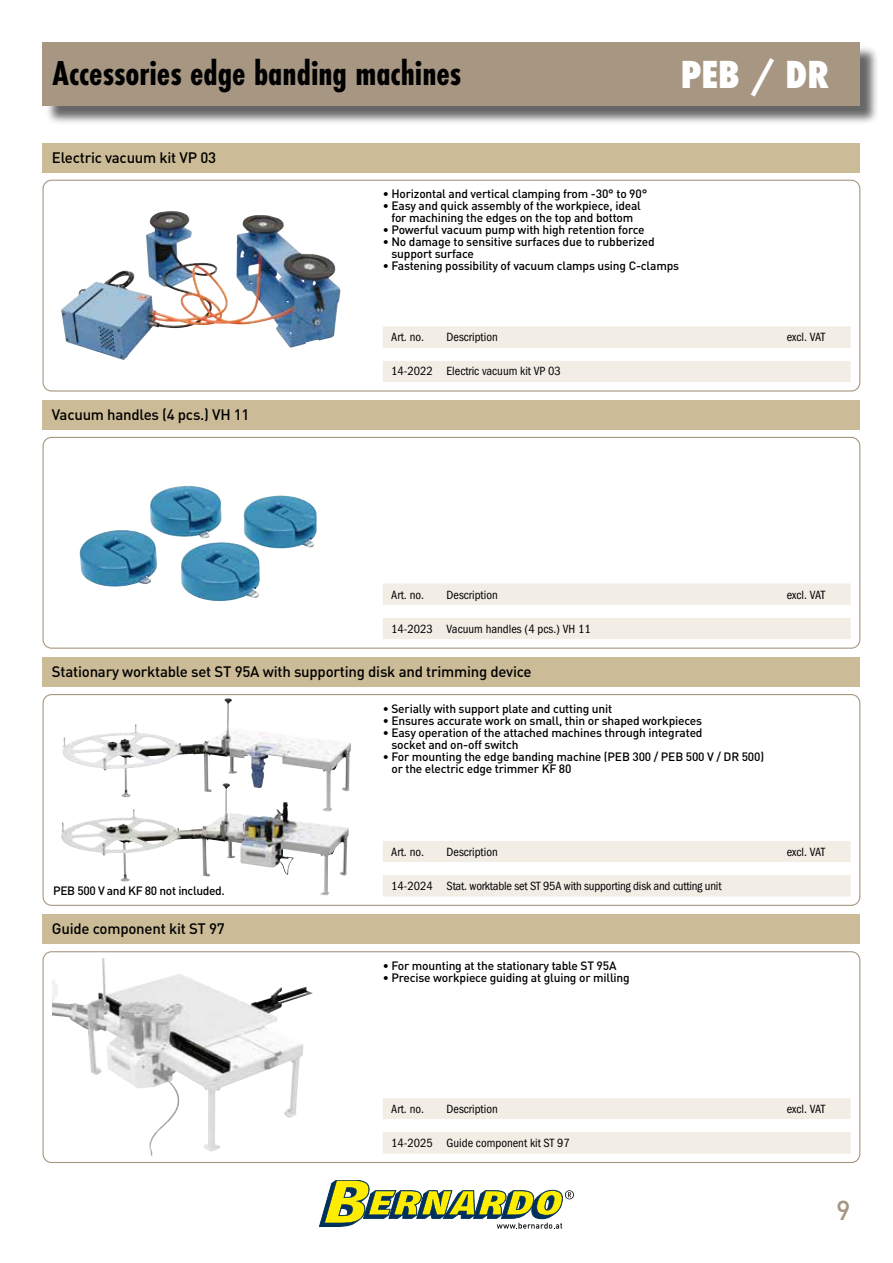
<style>
.page{position:relative;width:893px;height:1263px;background:#fff}
.page>*{position:absolute;margin:0;border:0;box-sizing:border-box;transform-origin:0 0}
.t1{font:700 36px "Futura PT Cond";color:#000}
.t2{font:800 condensed 36px "Futura";color:#fff}
.t3{font:500 27px "DIN Pro";color:#a69682}
.t4{font:500 15px "DIN Pro";letter-spacing:-.015em;color:#000}
.t5{font:500 12px/12px "DIN Pro";letter-spacing:-.015em;color:#000}
.t6{font:12px "Franklin Gothic Book Cond ITC";color:#000}
</style>
<div class="page">
<div style="left:45px;top:45px;width:834px;height:80px;background:#000;opacity:.6"></div>
<div style="left:43px;top:43px;width:817px;height:63px;background:#a69682"></div>
<img style="left:61px;top:212px;width:280px;height:148px">
<img style="left:79px;top:486px;width:238px;height:116px">
<img style="left:62px;top:699px;width:190px;height:84px">
<img style="left:61px;top:783px;width:233px;height:98px">
<img style="left:52px;top:958px;width:245px;height:198px">
<div style="left:43px;top:143px;width:817px;height:29px;background:#cbbb96"></div>
<div style="left:43px;top:180px;width:817px;height:211px;border:1px solid #a69682;border-radius:9px"></div>
<div style="left:43px;top:400px;width:817px;height:29px;background:#cbbb96"></div>
<div style="left:43px;top:437px;width:817px;height:212px;border:1px solid #a69682;border-radius:9px"></div>
<div style="left:43px;top:657px;width:817px;height:29px;background:#cbbb96"></div>
<div style="left:43px;top:694px;width:817px;height:212px;border:1px solid #a69682;border-radius:9px"></div>
<div style="left:43px;top:914px;width:817px;height:30px;background:#cbbb96"></div>
<div style="left:43px;top:951px;width:817px;height:212px;border:1px solid #a69682;border-radius:9px"></div>
<div style="left:383px;top:327px;width:467px;height:55px;background:#f2ede5"></div>
<div style="left:383px;top:348px;width:467px;height:13px;background:#fff"></div>
<div style="left:383px;top:584px;width:467px;height:55px;background:#f2ede5"></div>
<div style="left:383px;top:605px;width:467px;height:13px;background:#fff"></div>
<div style="left:383px;top:841px;width:467px;height:55px;background:#f2ede5"></div>
<div style="left:383px;top:862px;width:467px;height:13px;background:#fff"></div>
<div style="left:383px;top:1098px;width:467px;height:55px;background:#f2ede5"></div>
<div style="left:383px;top:1119px;width:467px;height:13px;background:#fff"></div>
<svg style="left:319px;top:1180px;width:255px;height:49px"></svg>
<h1 class="t1" style="left:53px;top:52px;width:410px">Accessories edge banding machines</h1>
<p class="t4" style="left:52px;top:147px;width:166px">Electric vacuum kit VP 03</p>
<h1 class="t2" style="left:681px;top:50px;width:150px">PEB / DR</h1>
<p class="t5" style="left:383px;top:188px;width:266px">• Horizontal and vertical clamping from -30° to 90°</p>
<p class="t5" style="left:383px;top:200px;width:260px;text-align:center">• Easy and quick assembly of the workpiece, ideal for machining the edges on the top and bottom</p>
<p class="t5" style="left:383px;top:224px;width:263px">• Powerful vacuum pump with high retention force</p>
<p class="t5" style="left:391px;top:236px;width:265px;text-indent:-9px">• No damage to sensitive surfaces due to rubberized support surface</p>
<p class="t5" style="left:383px;top:260px;width:298px">• Fastening possibility of vacuum clamps using C-clamps</p>
<p class="t4" style="left:52px;top:404px;width:199px">Vacuum handles (4 pcs.) VH 11</p>
<p class="t6" style="left:391px;top:330px;width:34px">Art. no.</p>
<p class="t6" style="left:447px;top:330px;width:53px">Description</p>
<p class="t6" style="left:787px;top:330px;width:40px">excl. VAT</p>
<p class="t6" style="left:391px;top:364px;width:171px">14-2022 Electric vacuum kit VP 03</p>
<p class="t6" style="left:391px;top:587px;width:34px">Art. no.</p>
<p class="t6" style="left:447px;top:587px;width:53px">Description</p>
<p class="t6" style="left:787px;top:587px;width:40px">excl. VAT</p>
<p class="t6" style="left:391px;top:621px;width:201px">14-2023 Vacuum handles (4 pcs.) VH 11</p>
<p class="t4" style="left:52px;top:661px;width:481px">Stationary worktable set ST 95A with supporting disk and trimming device</p>
<p class="t5" style="left:53px;top:884px;width:173px">PEB 500 V and KF 80 not included.</p>
<p class="t4" style="left:52px;top:918px;width:174px">Guide component kit ST 97</p>
<p class="t5" style="left:383px;top:702px;width:231px">• Serially with support plate and cutting unit</p>
<p class="t5" style="left:383px;top:714px;width:321px">• Ensures accurate work on small, thin or shaped workpieces</p>
<p class="t5" style="left:391px;top:726px;width:313px;text-indent:-9px">• Easy operation of the attached machines through integrated socket and on-off switch</p>
<p class="t5" style="left:391px;top:750px;width:374px;text-indent:-9px">• For mounting the edge banding machine (PEB 300 / PEB 500 V / DR 500) or the electric edge trimmer KF 80</p>
<p class="t6" style="left:391px;top:845px;width:34px">Art. no.</p>
<p class="t6" style="left:446px;top:845px;width:53px">Description</p>
<p class="t6" style="left:787px;top:845px;width:40px">excl. VAT</p>
<p class="t6" style="left:391px;top:879px;width:332px">14-2024 Stat. worktable set ST 95A with supporting disk and cutting unit</p>
<p class="t5" style="left:383px;top:959px;width:235px">• For mounting at the stationary table ST 95A</p>
<p class="t5" style="left:383px;top:971px;width:249px">• Precise workpiece guiding at gluing or milling</p>
<p class="t6" style="left:391px;top:1102px;width:34px">Art. no.</p>
<p class="t6" style="left:446px;top:1102px;width:53px">Description</p>
<p class="t6" style="left:787px;top:1102px;width:40px">excl. VAT</p>
<p class="t6" style="left:391px;top:1136px;width:180px">14-2025 Guide component kit ST 97</p>
<h2 class="t3" style="left:836px;top:1192px;width:16px">9</h2>
</div>
